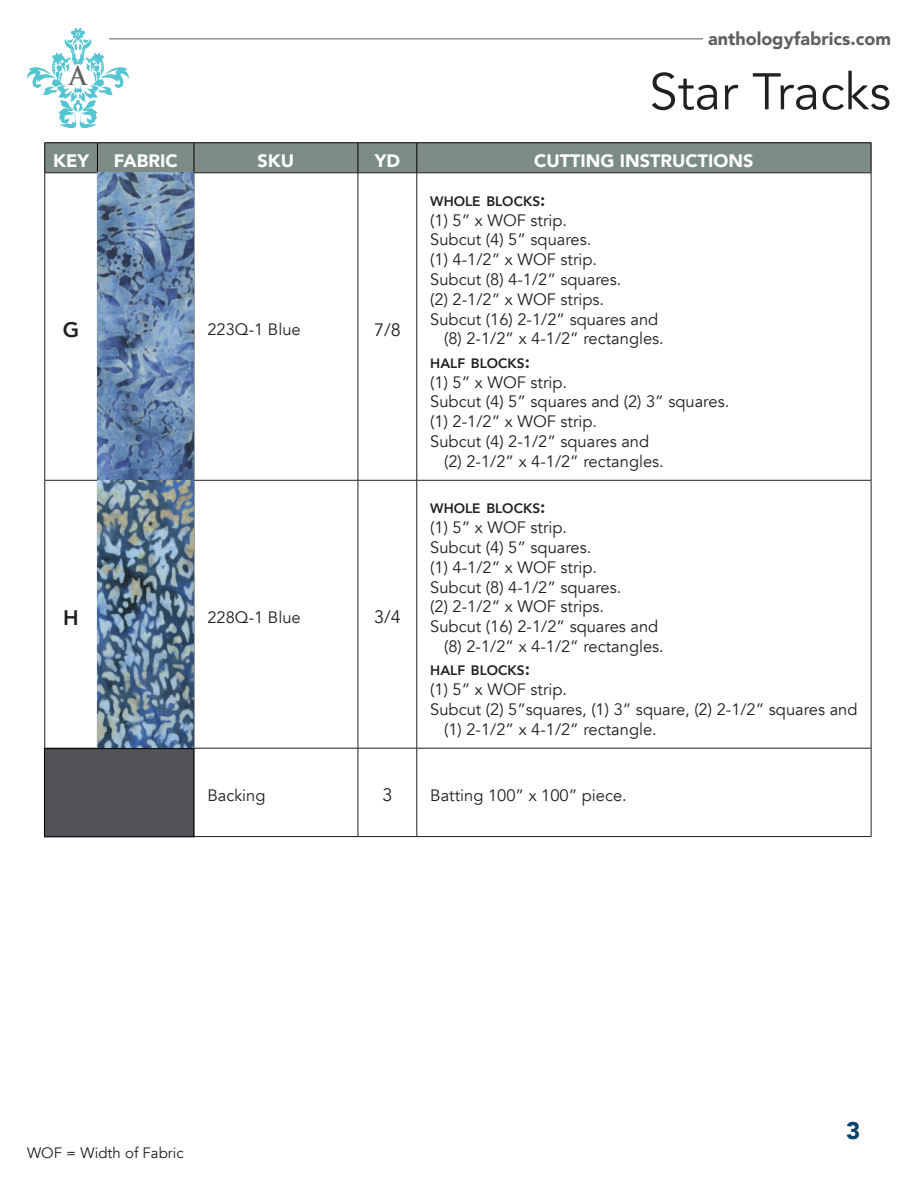
<style>
.page{position:relative;width:918px;height:1188px;background:#fff}
.page>*{position:absolute;margin:0;border:0;box-sizing:border-box;transform-origin:0 0}
.t1{font:51px "Avenir";color:#231f20}
.t2{font:700 25.35px "Trajan Pro";color:#606160}
.t3{font:900 24px "Avenir";color:#0d426a}
.t4{font:800 21px "Avenir";color:#231f20}
.t5{font:900 18px "Avenir";color:#fff}
.t6{font:900 18px "Avenir";color:#606060}
.t7{font:18px "Avenir";color:#231f20}
.t8{font:16.5px "Avenir";color:#231f20}
.t9{font:15px "Avenir";color:#231f20}
.t10{font:800 13.65px "Avenir";color:#231f20}
.s1{font-size:18px}
</style>
<div class="page">
<svg style="left:27px;top:28px;width:102px;height:100px"></svg>
<hr style="left:109px;top:39px;width:594px;height:1px;background:#606060">
<svg style="left:45px;top:143px;width:826px;height:30px;background:#798881"></svg>
<hr style="left:44px;top:173px;width:1px;height:307px;background:#231f20">
<hr style="left:44px;top:480px;width:1px;height:268px;background:#231f20">
<hr style="left:871px;top:173px;width:1px;height:307px;background:#231f20">
<hr style="left:871px;top:480px;width:1px;height:268px;background:#231f20">
<hr style="left:871px;top:748px;width:1px;height:88px;background:#231f20">
<hr style="left:45px;top:173px;width:52px;height:1px;background:#231f20">
<hr style="left:97px;top:173px;width:1px;height:307px;background:#231f20">
<hr style="left:194px;top:173px;width:164px;height:1px;background:#231f20">
<hr style="left:194px;top:173px;width:1px;height:307px;background:#231f20">
<hr style="left:358px;top:173px;width:59px;height:1px;background:#231f20">
<hr style="left:358px;top:173px;width:1px;height:307px;background:#231f20">
<hr style="left:417px;top:173px;width:454px;height:1px;background:#231f20">
<hr style="left:417px;top:173px;width:1px;height:307px;background:#231f20">
<hr style="left:45px;top:480px;width:52px;height:1px;background:#231f20">
<hr style="left:97px;top:480px;width:1px;height:268px;background:#231f20">
<hr style="left:194px;top:480px;width:164px;height:1px;background:#231f20">
<hr style="left:194px;top:480px;width:1px;height:268px;background:#231f20">
<hr style="left:358px;top:480px;width:59px;height:1px;background:#231f20">
<hr style="left:358px;top:480px;width:1px;height:268px;background:#231f20">
<hr style="left:417px;top:480px;width:454px;height:1px;background:#231f20">
<hr style="left:417px;top:480px;width:1px;height:268px;background:#231f20">
<hr style="left:194px;top:748px;width:164px;height:1px;background:#231f20">
<hr style="left:194px;top:748px;width:1px;height:88px;background:#231f20">
<hr style="left:358px;top:748px;width:59px;height:1px;background:#231f20">
<hr style="left:358px;top:748px;width:1px;height:88px;background:#231f20">
<hr style="left:417px;top:748px;width:454px;height:1px;background:#231f20">
<hr style="left:417px;top:748px;width:1px;height:88px;background:#231f20">
<hr style="left:194px;top:836px;width:164px;height:1px;background:#231f20">
<hr style="left:358px;top:836px;width:59px;height:1px;background:#231f20">
<hr style="left:417px;top:836px;width:454px;height:1px;background:#231f20">
<hr style="left:45px;top:142px;width:52px;height:1px;background:#000">
<hr style="left:44px;top:143px;width:1px;height:30px;background:#000">
<hr style="left:97px;top:142px;width:97px;height:1px;background:#000">
<hr style="left:97px;top:143px;width:1px;height:30px;background:#000">
<hr style="left:194px;top:142px;width:164px;height:1px;background:#000">
<hr style="left:194px;top:143px;width:1px;height:30px;background:#000">
<hr style="left:358px;top:142px;width:59px;height:1px;background:#000">
<hr style="left:358px;top:143px;width:1px;height:30px;background:#000">
<hr style="left:417px;top:142px;width:454px;height:1px;background:#000">
<hr style="left:417px;top:143px;width:1px;height:30px;background:#000">
<hr style="left:871px;top:143px;width:1px;height:30px;background:#000">
<img style="left:98px;top:173px;width:96px;height:575px">
<div style="left:44px;top:748px;width:150px;height:89px;background:#525258;border:1px solid #000"></div>
<h2 class="t2" style="left:69px;top:60px;width:19px">A</h2>
<p class="t6" style="left:708px;top:23px;width:184px">anthologyfabrics.com</p>
<h1 class="t1" style="left:649px;top:61px;width:243px">Star Tracks</h1>
<p class="t5" style="left:53px;top:145px;width:37px">KEY</p>
<p class="t5" style="left:114px;top:145px;width:66px">FABRIC</p>
<p class="t5" style="left:258px;top:145px;width:38px">SKU</p>
<p class="t5" style="left:375px;top:145px;width:27px">YD</p>
<p class="t5" style="left:534px;top:145px;width:221px">CUTTING INSTRUCTIONS</p>
<p class="t4" style="left:63px;top:313px;width:18px">G</p>
<p class="t8" style="left:207px;top:319px;width:95px">223Q-1 Blue</p>
<p class="t7" style="left:374px;top:319px;width:28px">7/8</p>
<p class="t4" style="left:63px;top:601px;width:17px">H</p>
<p class="t8" style="left:207px;top:607px;width:95px">228Q-1 Blue</p>
<p class="t7" style="left:374px;top:606px;width:28px">3/4</p>
<p class="t10" style="left:430px;top:190px;width:117px">WHOLE BLOCKS<span class="s1">:</span></p>
<p class="t8" style="left:430px;top:210px;width:138px">(1) 5” x WOF strip.</p>
<p class="t8" style="left:430px;top:230px;width:163px">Subcut (4) 5” squares.</p>
<p class="t8" style="left:430px;top:250px;width:168px">(1) 4-1/2” x WOF strip.</p>
<p class="t8" style="left:430px;top:269px;width:193px">Subcut (8) 4-1/2” squares.</p>
<p class="t8" style="left:430px;top:289px;width:175px">(2) 2-1/2” x WOF strips.</p>
<p class="t8" style="left:430px;top:309px;width:230px">Subcut (16) 2-1/2” squares and</p>
<p class="t8" style="left:444px;top:329px;width:221px">(8) 2-1/2” x 4-1/2” rectangles.</p>
<p class="t10" style="left:430px;top:352px;width:101px">HALF BLOCKS<span class="s1">:</span></p>
<p class="t8" style="left:430px;top:372px;width:138px">(1) 5” x WOF strip.</p>
<p class="t8" style="left:430px;top:392px;width:300px">Subcut (4) 5” squares and (2) 3” squares.</p>
<p class="t8" style="left:430px;top:412px;width:168px">(1) 2-1/2” x WOF strip.</p>
<p class="t8" style="left:430px;top:431px;width:220px">Subcut (4) 2-1/2” squares and</p>
<p class="t8" style="left:444px;top:451px;width:221px">(2) 2-1/2” x 4-1/2” rectangles.</p>
<p class="t10" style="left:430px;top:498px;width:117px">WHOLE BLOCKS<span class="s1">:</span></p>
<p class="t8" style="left:430px;top:518px;width:138px">(1) 5” x WOF strip.</p>
<p class="t8" style="left:430px;top:537px;width:163px">Subcut (4) 5” squares.</p>
<p class="t8" style="left:430px;top:557px;width:168px">(1) 4-1/2” x WOF strip.</p>
<p class="t8" style="left:430px;top:577px;width:193px">Subcut (8) 4-1/2” squares.</p>
<p class="t8" style="left:430px;top:597px;width:175px">(2) 2-1/2” x WOF strips.</p>
<p class="t8" style="left:430px;top:617px;width:230px">Subcut (16) 2-1/2” squares and</p>
<p class="t8" style="left:444px;top:636px;width:221px">(8) 2-1/2” x 4-1/2” rectangles.</p>
<p class="t10" style="left:430px;top:660px;width:101px">HALF BLOCKS<span class="s1">:</span></p>
<p class="t8" style="left:430px;top:680px;width:138px">(1) 5” x WOF strip.</p>
<p class="t8" style="left:430px;top:699px;width:429px">Subcut (2) 5”squares, (1) 3” square, (2) 2-1/2” squares and</p>
<p class="t8" style="left:444px;top:719px;width:214px">(1) 2-1/2” x 4-1/2” rectangle.</p>
<p class="t8" style="left:207px;top:785px;width:60px">Backing</p>
<p class="t7" style="left:382px;top:784px;width:12px">3</p>
<p class="t8" style="left:430px;top:785px;width:198px">Batting 100” x 100” piece.</p>
<p class="t9" style="left:27px;top:1144px;width:158px">WOF = Width of Fabric</p>
<h3 class="t3" style="left:846px;top:1110px;width:16px">3</h3>
</div>
